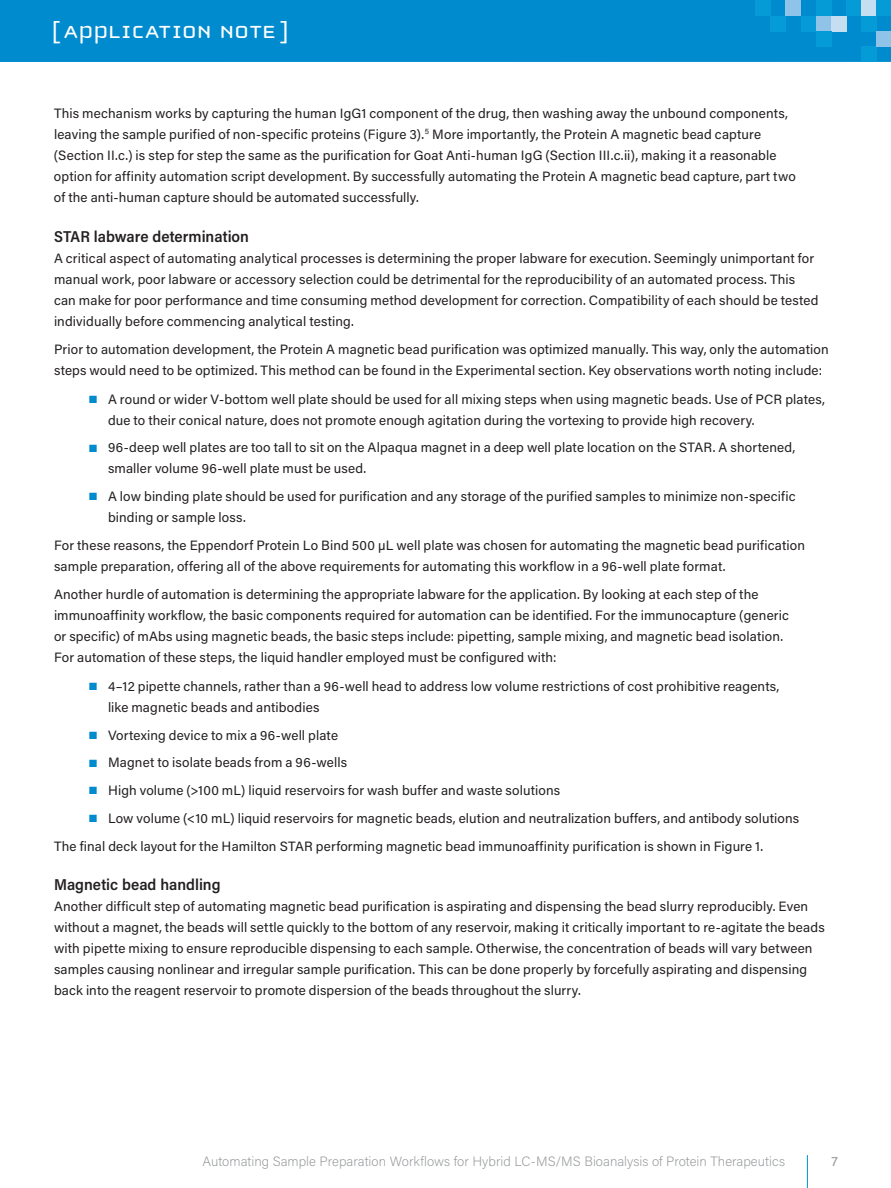
<style>
.page{position:relative;width:891px;height:1188px;background:#fff}
.page>*{position:absolute;margin:0;border:0;box-sizing:border-box;transform-origin:0 0}
.t1{font:25.5px "Cholla Unicase";letter-spacing:.01em;color:#fff;scale:1.1 1}
.t2{font:600 15.75px "Acumin Pro Semi Cond";color:#231f20}
.t3{font:13.5px/21px "Acumin Pro";letter-spacing:.01em;color:#231f20}
.t4{font:200 13.5px "Acumin Pro";letter-spacing:.005em;color:#939598}
.t5{font:13.5px "Acumin Pro";color:#939598}
.s1{color:#008bcf}
</style>
<div class="page">
<div style="left:0;top:0;width:891px;height:62px;background:#008bcf"></div>
<div style="left:755px;top:0;width:15px;height:16px;background:#059bd7"></div>
<div style="left:861px;top:47px;width:15px;height:15px;background:#059bd7"></div>
<div style="left:770px;top:16px;width:16px;height:15px;background:#059bd7"></div>
<div style="left:786px;top:0;width:15px;height:16px;background:#90c3e8"></div>
<div style="left:801px;top:16px;width:15px;height:15px;background:#059bd7"></div>
<div style="left:816px;top:16px;width:16px;height:15px;background:#90c3e8"></div>
<div style="left:832px;top:16px;width:15px;height:15px;background:#c5def2"></div>
<div style="left:816px;top:0;width:16px;height:16px;background:#059bd7"></div>
<div style="left:816px;top:31px;width:16px;height:16px;background:#059bd7"></div>
<div style="left:861px;top:0;width:15px;height:16px;background:#c5def2"></div>
<div style="left:847px;top:0;width:14px;height:16px;background:#059bd7"></div>
<div style="left:876px;top:0;width:15px;height:16px;background:#059bd7"></div>
<div style="left:861px;top:16px;width:15px;height:15px;background:#059bd7"></div>
<div style="left:876px;top:31px;width:15px;height:16px;background:#90c3e8"></div>
<hr style="left:807px;top:1155px;width:1px;height:33px;background:#008bcf">
<h1 class="t1" style="left:52px;top:19px;width:217px">[ APPLICATION NOTE ]</h1>
<p class="t3" style="left:54px;top:102px;width:743px">This mechanism works by capturing the human IgG1 component of the drug, then washing away the unbound components, leaving the sample purified of non-specific proteins (Figure 3).<sup>5</sup> More importantly, the Protein A magnetic bead capture (Section II.c.) is step for step the same as the purification for Goat Anti-human IgG (Section III.c.ii), making it a reasonable option for affinity automation script development. By successfully automating the Protein A magnetic bead capture, part two of the anti-human capture should be automated successfully.</p>
<p class="t2" style="left:54px;top:225px;width:197px">STAR labware determination</p>
<p class="t3" style="left:54px;top:247px;width:766px">A critical aspect of automating analytical processes is determining the proper labware for execution. Seemingly unimportant for manual work, poor labware or accessory selection could be detrimental for the reproducibility of an automated process. This can make for poor performance and time consuming method development for correction. Compatibility of each should be tested individually before commencing analytical testing.</p>
<p class="t3" style="left:54px;top:338px;width:776px">Prior to automation development, the Protein A magnetic bead purification was optimized manually. This way, only the automation steps would need to be optimized. This method can be found in the Experimental section. Key observations worth noting include:</p>
<p class="t3" style="left:108px;top:388px;width:719px;text-indent:-19px"><span class="s1">■</span> A round or wider V-bottom well plate should be used for all mixing steps when using magnetic beads. Use of PCR plates, due to their conical nature, does not promote enough agitation during the vortexing to provide high recovery.</p>
<p class="t3" style="left:108px;top:437px;width:689px;text-indent:-19px"><span class="s1">■</span> 96-deep well plates are too tall to sit on the Alpaqua magnet in a deep well plate location on the STAR. A shortened, smaller volume 96-well plate must be used.</p>
<p class="t3" style="left:108px;top:485px;width:689px;text-indent:-19px"><span class="s1">■</span> A low binding plate should be used for purification and any storage of the purified samples to minimize non-specific binding or sample loss.</p>
<p class="t3" style="left:54px;top:534px;width:753px">For these reasons, the Eppendorf Protein Lo Bind 500 µL well plate was chosen for automating the magnetic bead purification sample preparation, offering all of the above requirements for automating this workflow in a 96-well plate format.</p>
<p class="t3" style="left:54px;top:584px;width:737px">Another hurdle of automation is determining the appropriate labware for the application. By looking at each step of the immunoaffinity workflow, the basic components required for automation can be identified. For the immunocapture (generic or specific) of mAbs using magnetic beads, the basic steps include: pipetting, sample mixing, and magnetic bead isolation.<br>For automation of these steps, the liquid handler employed must be configured with:</p>
<p class="t3" style="left:108px;top:675px;width:673px;text-indent:-19px"><span class="s1">■</span> 4–12 pipette channels, rather than a 96-well head to address low volume restrictions of cost prohibitive reagents, like magnetic beads and antibodies</p>
<p class="t3" style="left:89px;top:724px;width:250px"><span class="s1">■</span> Vortexing device to mix a 96-well plate</p>
<p class="t3" style="left:89px;top:752px;width:260px"><span class="s1">■</span> Magnet to isolate beads from a 96-wells</p>
<p class="t3" style="left:89px;top:779px;width:473px"><span class="s1">■</span> High volume (&gt;100 mL) liquid reservoirs for wash buffer and waste solutions</p>
<p class="t3" style="left:54px;top:804px;width:747px;line-height:27.8px;text-indent:35px"><span class="s1">■</span> Low volume (&lt;10 mL) liquid reservoirs for magnetic beads, elution and neutralization buffers, and antibody solutions<br>The final deck layout for the Hamilton STAR performing magnetic bead immunoaffinity purification is shown in Figure 1.</p>
<p class="t2" style="left:54px;top:874px;width:168px">Magnetic bead handling</p>
<p class="t3" style="left:54px;top:896px;width:772px">Another difficult step of automating magnetic bead purification is aspirating and dispensing the bead slurry reproducibly. Even without a magnet, the beads will settle quickly to the bottom of any reservoir, making it critically important to re-agitate the beads with pipette mixing to ensure reproducible dispensing to each sample. Otherwise, the concentration of beads will vary between samples causing nonlinear and irregular sample purification. This can be done properly by forcefully aspirating and dispensing back into the reagent reservoir to promote dispersion of the beads throughout the slurry.</p>
<p class="t4" style="left:202px;top:1152px;width:584px">Automating Sample Preparation Workflows for Hybrid LC-MS/MS Bioanalysis of Protein Therapeutics</p>
<p class="t5" style="left:832px;top:1151px;width:8px">7</p>
</div>
